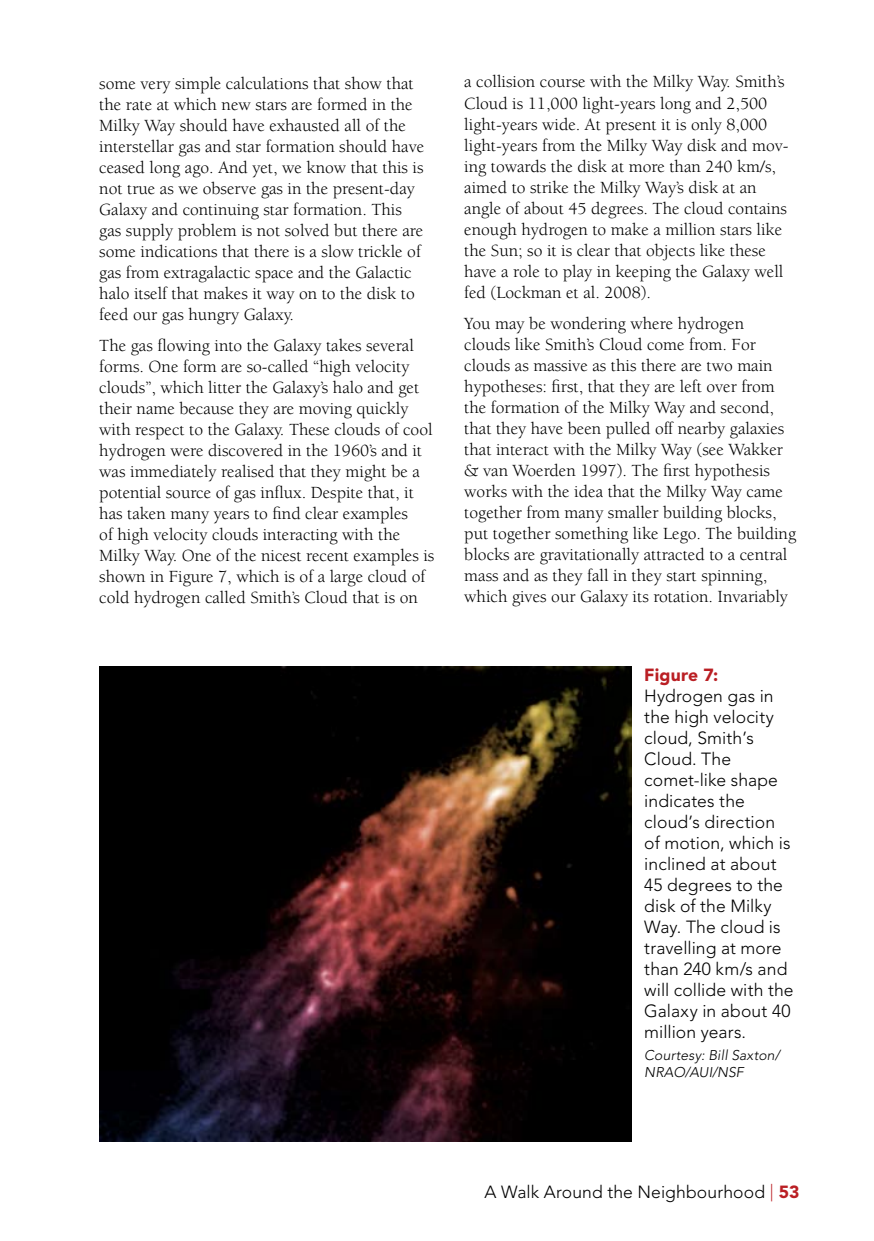
<style>
.page{position:relative;width:874px;height:1241px;background:#fff}
.page>*{position:absolute;margin:0;border:0;box-sizing:border-box;transform-origin:0 0}
.t1{font:17.5px/21px "Berkeley LT";color:#000}
.t2{font:300 17.5px/21px "Avenir LT";letter-spacing:.005em;color:#000}
.t3{font:900 17.5px "Avenir LT";letter-spacing:.01em;color:#ba1f24}
.t4{font:italic 300 14px/16.8px "Avenir LT";letter-spacing:.01em;color:#000}
.s1{color:#ba1f24}
.s2{font-weight:900;color:#ba1f24}
</style>
<div class="page">
<img style="left:99px;top:666px;width:532px;height:475px">
<p class="t1" style="left:99px;top:73px;width:326px">some very simple calculations that show that the rate at which new stars are formed in the Milky Way should have exhausted all of the interstellar gas and star formation should have ceased long ago. And yet, we know that this is not true as we observe gas in the present-day Galaxy and continuing star formation. This gas supply problem is not solved but there are some indications that there is a slow trickle of gas from extragalactic space and the Galactic halo itself that makes it way on to the disk to feed our gas hungry Galaxy.</p>
<p class="t1" style="left:99px;top:335px;width:336px">The gas flowing into the Galaxy takes several forms. One form are so-called “high velocity clouds”, which litter the Galaxy’s halo and get their name because they are moving quickly with respect to the Galaxy. These clouds of cool hydrogen were discovered in the 1960’s and it was immediately realised that they might be a potential source of gas influx. Despite that, it has taken many years to find clear examples<br>of high velocity clouds interacting with the Milky Way. One of the nicest recent examples is shown in Figure 7, which is of a large cloud of cold hydrogen called Smith’s Cloud that is on</p>
<p class="t1" style="left:464px;top:72px;width:326px">a collision course with the Milky Way. Smith’s Cloud is 11,000 light-years long and 2,500 light-years wide. At present it is only 8,000 light-years from the Milky Way disk and mov&shy;ing towards the disk at more than 240 km/s, aimed to strike the Milky Way’s disk at an angle of about 45 degrees. The cloud contains enough hydrogen to make a million stars like the Sun; so it is clear that objects like these have a role to play in keeping the Galaxy well fed (Lockman et al. 2008).</p>
<p class="t1" style="left:464px;top:313px;width:333px">You may be wondering where hydrogen<br>clouds like Smith’s Cloud come from. For clouds as massive as this there are two main hypotheses: first, that they are left over from the formation of the Milky Way and second, that they have been pulled off nearby galaxies that interact with the Milky Way (see Wakker &amp; van Woerden 1997). The first hypothesis works with the idea that the Milky Way came together from many smaller building blocks, put together something like Lego. The building blocks are gravitationally attracted to a central mass and as they fall in they start spinning, which gives our Galaxy its rotation. Invariably</p>
<p class="t3" style="left:644px;top:664px;width:76px">Figure 7:</p>
<p class="t2" style="left:644px;top:685px;width:151px">Hydrogen gas in the high velocity cloud, Smith’s<br>Cloud. The comet-like shape indicates the cloud’s direction of motion, which is inclined at about<br>45 degrees to the disk of the Milky<br>Way. The cloud is travelling at more than 240 km/s and will collide with the<br>Galaxy in about 40 million years.</p>
<p class="t4" style="left:644px;top:1046px;width:137px">Courtesy: Bill Saxton/<br>NRAO/AUI/NSF</p>
<p class="t2" style="left:484px;top:1181px;width:316px">A Walk Around the Neighbourhood <span class="s1">|</span> <span class="s2">53</span></p>
</div>
